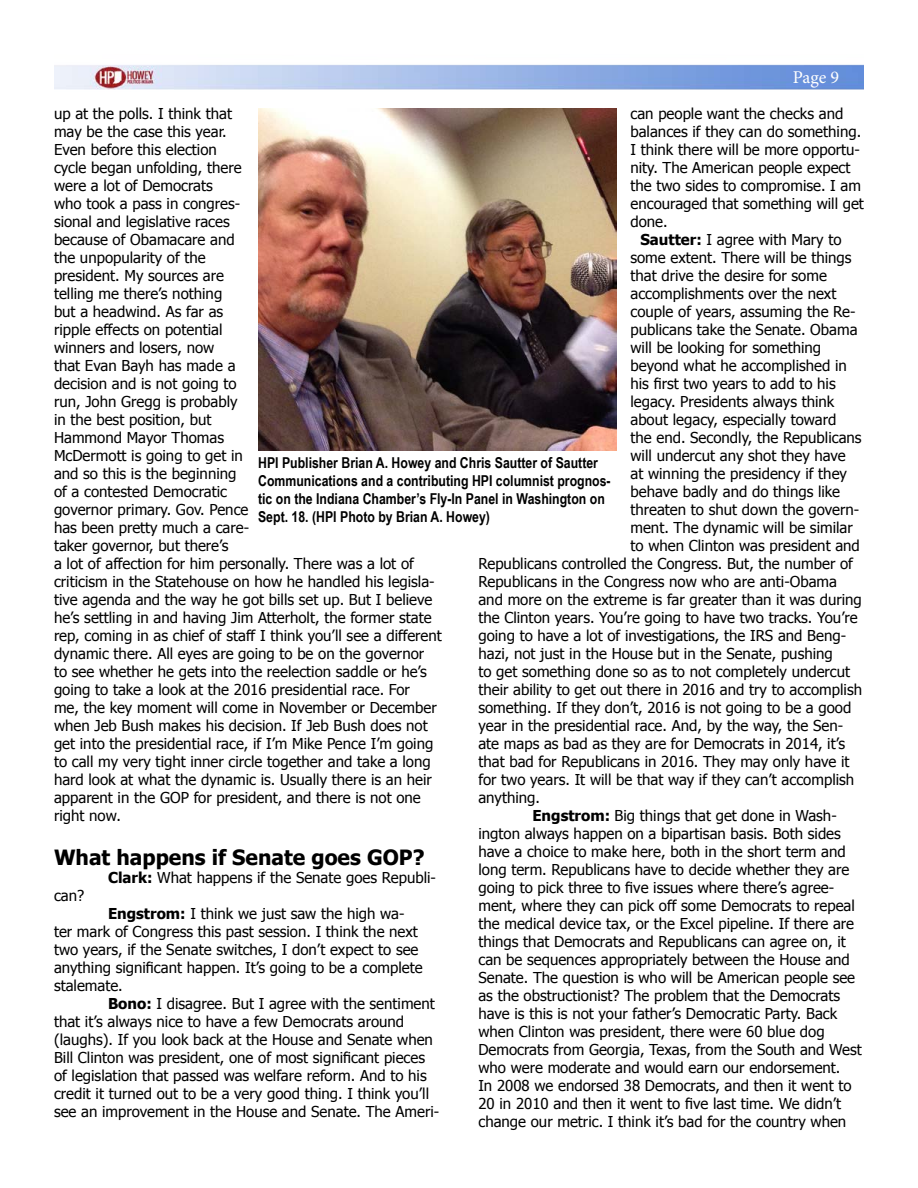
<style>
.page{position:relative;width:918px;height:1188px;background:#fff}
.page>*{position:absolute;margin:0;border:0;box-sizing:border-box;transform-origin:0 0}
.t1{font:700 21px "Tahoma";color:#000}
.t2{font:18px "Minion Pro";color:#fff}
.t3{font:15px/18px "Tahoma";color:#000}
.t4{font:700 15px/18px "Arial Narrow";color:#000}
.s1{font-weight:700}
</style>
<div class="page">
<img style="left:54px;top:64px;width:810px;height:26px">
<img style="left:258px;top:108px;width:359px;height:343px">
<p class="t2" style="left:793px;top:65px;width:48px">Page 9</p>
<p class="t3" style="left:54px;top:104px;width:389px">up at the polls. I think that<br>may be the case this year.<br>Even before this election<br>cycle began unfolding, there<br>were a lot of Democrats<br>who took a pass in congres-<br>sional and legislative races<br>because of Obamacare and<br>the unpopularity of the<br>president. My sources are<br>telling me there’s nothing<br>but a headwind. As far as<br>ripple effects on potential<br>winners and losers, now<br>that Evan Bayh has made a<br>decision and is not going to<br>run, John Gregg is probably<br>in the best position, but<br>Hammond Mayor Thomas<br>McDermott is going to get in<br>and so this is the beginning<br>of a contested Democratic<br>governor primary. Gov. Pence<br>has been pretty much a care-<br>taker governor, but there’s<br>a lot of affection for him personally. There was a lot of criticism in the Statehouse on how he handled his legisla&shy;tive agenda and the way he got bills set up. But I believe he’s settling in and having Jim Atterholt, the former state rep, coming in as chief of staff I think you’ll see a different dynamic there. All eyes are going to be on the governor<br>to see whether he gets into the reelection saddle or he’s going to take a look at the 2016 presidential race. For<br>me, the key moment will come in November or December when Jeb Bush makes his decision. If Jeb Bush does not get into the presidential race, if I’m Mike Pence I’m going to call my very tight inner circle together and take a long hard look at what the dynamic is. Usually there is an heir apparent in the GOP for president, and there is not one right now.</p>
<h1 class="t1" style="left:54px;top:842px;width:372px">What happens if Senate goes GOP?</h1>
<p class="t3" style="left:108px;top:868px;width:330px"><span class="s1">Clark:</span> What happens if the Senate goes Republi-</p>
<p class="t3" style="left:54px;top:886px;width:32px">can?</p>
<p class="t3" style="left:54px;top:904px;width:370px;text-indent:54px"><span class="s1">Engstrom:</span> I think we just saw the high wa&shy;ter mark of Congress this past session. I think the next two years, if the Senate switches, I don’t expect to see anything significant happen. It’s going to be a complete stalemate.</p>
<p class="t3" style="left:54px;top:994px;width:387px;text-indent:54px"><span class="s1">Bono:</span> I disagree. But I agree with the sentiment that it’s always nice to have a few Democrats around (laughs). If you look back at the House and Senate when Bill Clinton was president, one of most significant pieces of legislation that passed was welfare reform. And to his credit it turned out to be a very good thing. I think you’ll see an improvement in the House and Senate. The Ameri-</p>
<p class="t3" style="left:630px;top:104px;width:235px">can people want the checks and balances if they can do something.<br>I think there will be more opportu&shy;nity. The American people expect the two sides to compromise. I am encouraged that something will get done.</p>
<p class="t3" style="left:640px;top:230px;width:203px"><span class="s1">Sautter:</span> I agree with Mary to</p>
<p class="t3" style="left:630px;top:248px;width:223px">some extent. There will be things</p>
<p class="t3" style="left:630px;top:266px;width:198px">that drive the desire for some</p>
<p class="t3" style="left:630px;top:284px;width:207px">accomplishments over the next</p>
<p class="t3" style="left:630px;top:302px;width:227px">couple of years, assuming the Re-</p>
<p class="t3" style="left:630px;top:320px;width:229px">publicans take the Senate. Obama</p>
<p class="t3" style="left:630px;top:338px;width:192px">will be looking for something</p>
<p class="t3" style="left:630px;top:356px;width:218px">beyond what he accomplished in</p>
<p class="t3" style="left:630px;top:374px;width:207px">his first two years to add to his</p>
<p class="t3" style="left:630px;top:392px;width:205px">legacy. Presidents always think</p>
<p class="t3" style="left:630px;top:410px;width:207px">about legacy, especially toward</p>
<p class="t3" style="left:630px;top:428px;width:233px">the end. Secondly, the Republicans</p>
<p class="t3" style="left:630px;top:446px;width:217px">will undercut any shot they have</p>
<p class="t3" style="left:630px;top:464px;width:218px">at winning the presidency if they</p>
<p class="t3" style="left:630px;top:482px;width:211px">behave badly and do things like</p>
<p class="t3" style="left:630px;top:500px;width:230px">threaten to shut down the govern-</p>
<p class="t3" style="left:630px;top:518px;width:224px">ment. The dynamic will be similar</p>
<p class="t3" style="left:630px;top:536px;width:231px">to when Clinton was president and</p>
<p class="t3" style="left:478px;top:554px;width:376px">Republicans controlled the Congress. But, the number of</p>
<p class="t3" style="left:478px;top:572px;width:360px">Republicans in the Congress now who are anti-Obama</p>
<p class="t3" style="left:478px;top:590px;width:385px">and more on the extreme is far greater than it was during</p>
<p class="t3" style="left:478px;top:608px;width:381px">the Clinton years. You’re going to have two tracks. You’re</p>
<p class="t3" style="left:478px;top:626px;width:369px">going to have a lot of investigations, the IRS and Beng-</p>
<p class="t3" style="left:478px;top:644px;width:356px">hazi, not just in the House but in the Senate, pushing</p>
<p class="t3" style="left:478px;top:662px;width:373px">to get something done so as to not completely undercut</p>
<p class="t3" style="left:478px;top:680px;width:385px">their ability to get out there in 2016 and try to accomplish</p>
<p class="t3" style="left:478px;top:698px;width:374px">something. If they don’t, 2016 is not going to be a good</p>
<p class="t3" style="left:478px;top:716px;width:366px">year in the presidential race. And, by the way, the Sen-</p>
<p class="t3" style="left:478px;top:734px;width:368px">ate maps as bad as they are for Democrats in 2014, it’s</p>
<p class="t3" style="left:478px;top:752px;width:373px">that bad for Republicans in 2016. They may only have it</p>
<p class="t3" style="left:478px;top:770px;width:377px">for two years. It will be that way if they can’t accomplish</p>
<p class="t3" style="left:478px;top:788px;width:63px">anything.</p>
<p class="t3" style="left:532px;top:806px;width:306px"><span class="s1">Engstrom:</span> Big things that get done in Wash-</p>
<p class="t3" style="left:478px;top:824px;width:364px">ington always happen on a bipartisan basis. Both sides</p>
<p class="t3" style="left:478px;top:842px;width:369px">have a choice to make here, both in the short term and</p>
<p class="t3" style="left:478px;top:860px;width:372px">long term. Republicans have to decide whether they are</p>
<p class="t3" style="left:478px;top:878px;width:357px">going to pick three to five issues where there’s agree-</p>
<p class="t3" style="left:478px;top:896px;width:378px">ment, where they can pick off some Democrats to repeal</p>
<p class="t3" style="left:478px;top:914px;width:377px">the medical device tax, or the Excel pipeline. If there are</p>
<p class="t3" style="left:478px;top:932px;width:369px">things that Democrats and Republicans can agree on, it</p>
<p class="t3" style="left:478px;top:950px;width:373px">can be sequences appropriately between the House and</p>
<p class="t3" style="left:478px;top:968px;width:378px">Senate. The question is who will be American people see</p>
<p class="t3" style="left:478px;top:986px;width:363px">as the obstructionist? The problem that the Democrats</p>
<p class="t3" style="left:478px;top:1004px;width:360px">have is this is not your father’s Democratic Party. Back</p>
<p class="t3" style="left:478px;top:1022px;width:348px">when Clinton was president, there were 60 blue dog</p>
<p class="t3" style="left:478px;top:1040px;width:385px">Democrats from Georgia, Texas, from the South and West</p>
<p class="t3" style="left:478px;top:1058px;width:364px">who were moderate and would earn our endorsement.</p>
<p class="t3" style="left:478px;top:1076px;width:375px">In 2008 we endorsed 38 Democrats, and then it went to</p>
<p class="t3" style="left:478px;top:1094px;width:364px">20 in 2010 and then it went to five last time. We didn’t</p>
<p class="t3" style="left:478px;top:1112px;width:369px">change our metric. I think it’s bad for the country when</p>
<p class="t4" style="left:258px;top:453px;width:354px">HPI Publisher Brian A. Howey and Chris Sautter of Sautter Communications and a contributing HPI columnist prognos&shy;tic on the Indiana Chamber’s Fly-In Panel in Washington on Sept. 18. (HPI Photo by Brian A. Howey)</p>
</div>
